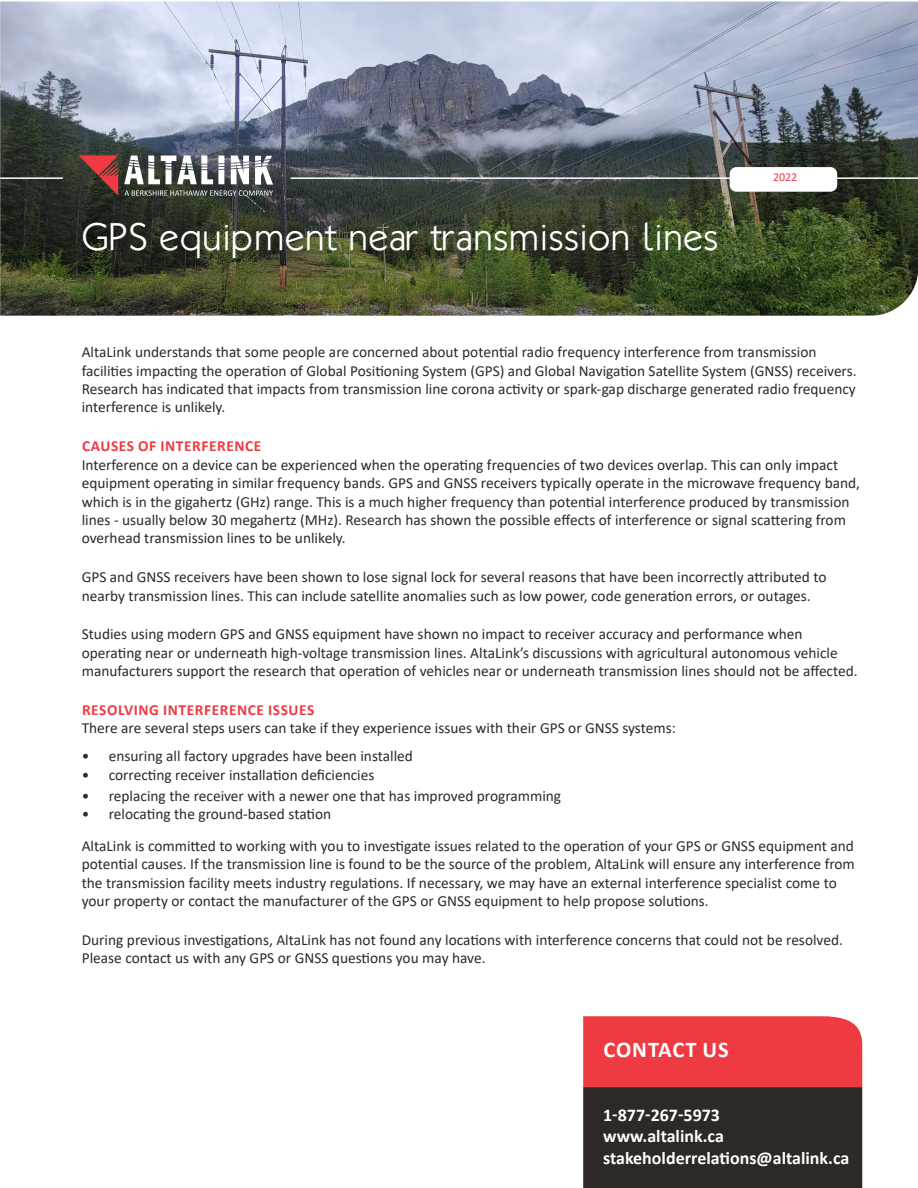
<style>
.page{position:relative;width:918px;height:1188px;background:#fff}
.page>*{position:absolute;margin:0;border:0;box-sizing:border-box;transform-origin:0 0}
.t1{font:300 39px "Klill";color:#fff}
.t2{font:700 22.5px "Calibri";letter-spacing:.04em;color:#fff}
.t3{font:700 18px/21.6px "Calibri";color:#fff}
.t4{font:15.3px/18.5px "Calibri";color:#2e2926}
.t5{font:12px "Calibri";color:#ee3a41}
.s1{font-weight:700;color:#ee3a41}
</style>
<div class="page">
<img style="left:0;top:2px;width:918px;height:314px">
<div style="left:730px;top:167px;width:107px;height:25px;background:#fff;border-radius:7px"></div>
<hr style="left:291px;top:177px;width:627px;height:2px;background:#fff">
<svg style="left:79px;top:155px;width:39px;height:41px;background:#7f3733"></svg>
<svg style="left:124px;top:156px;width:149px;height:40px"></svg>
<hr style="left:0;top:177px;width:63px;height:2px;background:#fff">
<svg style="left:583px;top:1016px;width:279px;height:172px;background:#7d3132"></svg>
<p class="t1" style="left:81px;top:214px;width:639px">GPS equipment near transmission lines</p>
<p class="t5" style="left:773px;top:169px;width:26px">2022</p>
<p class="t4" style="left:82px;top:342px;width:776px">AltaLink understands that some people are concerned about potential radio frequency interference from transmission facilities impacting the operation of Global Positioning System (GPS) and Global Navigation Satellite System (GNSS) receivers.<br>Research has indicated that impacts from transmission line corona activity or spark-gap discharge generated radio frequency interference is unlikely.</p>
<p class="t4" style="left:82px;top:436px;width:780px"><span class="s1">CAUSES OF INTERFERENCE<br></span>Interference on a device can be experienced when the operating frequencies of two devices overlap. This can only impact equipment operating in similar frequency bands. GPS and GNSS receivers typically operate in the microwave frequency band, which is in the gigahertz (GHz) range. This is a much higher frequency than potential interference produced by transmission lines - usually below 30 megahertz (MHz). Research has shown the possible effects of interference or signal scattering from overhead transmission lines to be unlikely.</p>
<p class="t4" style="left:82px;top:567px;width:746px">GPS and GNSS receivers have been shown to lose signal lock for several reasons that have been incorrectly attributed to nearby transmission lines. This can include satellite anomalies such as low power, code generation errors, or outages.</p>
<p class="t4" style="left:82px;top:625px;width:777px">Studies using modern GPS and GNSS equipment have shown no impact to receiver accuracy and performance when operating near or underneath high-voltage transmission lines. AltaLink’s discussions with agricultural autonomous vehicle manufacturers support the research that operation of vehicles near or underneath transmission lines should not be affected.</p>
<p class="t4" style="left:82px;top:700px;width:596px"><span class="s1">RESOLVING INTERFERENCE ISSUES<br></span>There are several steps users can take if they experience issues with their GPS or GNSS systems:</p>
<p class="t4" style="left:82px;top:746px;width:333px">• ensuring all factory upgrades have been installed</p>
<p class="t4" style="left:82px;top:765px;width:294px">• correcting receiver installation deficiencies</p>
<p class="t4" style="left:82px;top:786px;width:481px">• replacing the receiver with a newer one that has improved programming</p>
<p class="t4" style="left:82px;top:804px;width:251px">• relocating the ground-based station</p>
<p class="t4" style="left:82px;top:836px;width:775px">AltaLink is committed to working with you to investigate issues related to the operation of your GPS or GNSS equipment and potential causes. If the transmission line is found to be the source of the problem, AltaLink will ensure any interference from the transmission facility meets industry regulations. If necessary, we may have an external interference specialist come to your property or contact the manufacturer of the GPS or GNSS equipment to help propose solutions.</p>
<p class="t4" style="left:82px;top:930px;width:763px">During previous investigations, AltaLink has not found any locations with interference concerns that could not be resolved.<br>Please contact us with any GPS or GNSS questions you may have.</p>
<p class="t2" style="left:604px;top:1034px;width:127px">CONTACT US</p>
<p class="t3" style="left:603px;top:1103px;width:118px">1-877-267-5973</p>
<p class="t3" style="left:603px;top:1125px;width:248px">www.altalink.ca stakeholderrelations@altalink.ca</p>
</div>
